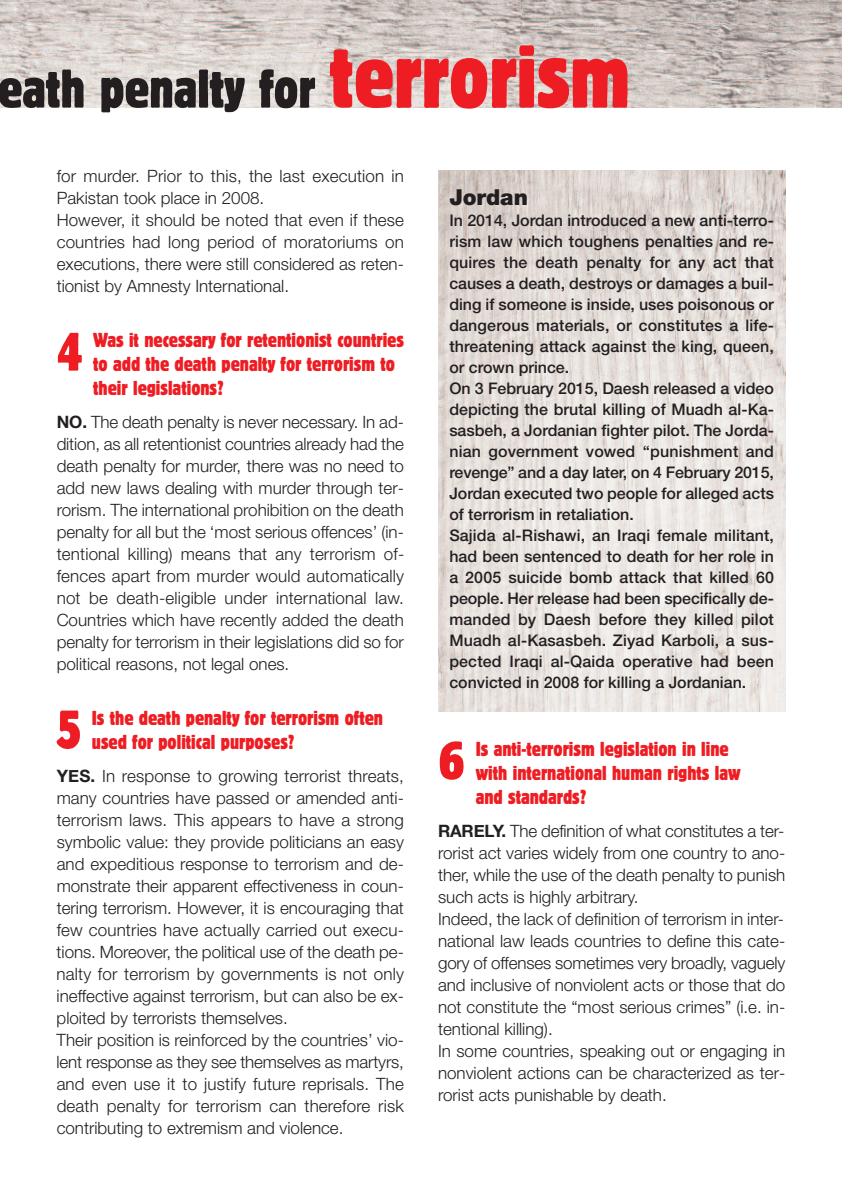
<style>
.page{position:relative;width:842px;height:1191px;background:#fff}
.page>*{position:absolute;margin:0;border:0;box-sizing:border-box;transform-origin:0 0}
.t1{font:condensed 54px "Block BE";color:#231f20}
.t2{font:condensed 54px "Block BE";color:#ee1d23}
.t3{font:900 22px "Helvetica Neue";color:#231f20}
.t4{font:condensed 20px/24px "Block BE";color:#ee1d23}
.t5{font:300 17px/22px "Helvetica Neue";color:#231f20}
.t6{font:500 16px/21px "Helvetica Neue";color:#231f20}
.s1{font-size:88px;color:#ee1d23}
.s2{font-weight:700}
</style>
<div class="page">
<img style="left:0;top:0;width:842px;height:108px">
<img style="left:439px;top:170px;width:346px;height:542px">
<h1 class="t1" style="left:-2px;top:57px;width:634px">eath penalty for <span class="s1">terrorism</span></h1>
<p class="t5" style="left:57px;top:167px;width:349px">for murder. Prior to this, the last execution in Pakistan took place in 2008.<br>However, it should be noted that even if these countries had long period of moratoriums on executions, there were still considered as reten&shy;tionist by Amnesty International.</p>
<h1 class="t2" style="left:57px;top:320px;width:27px">4</h1>
<p class="t4" style="left:93px;top:328px;width:312px">Was it necessary for retentionist countries to add the death penalty for terrorism to their legislations?</p>
<p class="t5" style="left:57px;top:413px;width:349px;text-align:justify"><span class="s2">NO.</span> The death penalty is never necessary. In ad&shy;dition, as all retentionist countries already had the death penalty for murder, there was no need to add new laws dealing with murder through ter&shy;rorism. The international prohibition on the death penalty for all but the ‘most serious offences’ (in&shy;tentional killing) means that any terrorism of&shy;fences apart from murder would automatically not be death-eligible under international law.<br>Countries which have recently added the death penalty for terrorism in their legislations did so for political reasons, not legal ones.</p>
<h1 class="t2" style="left:57px;top:698px;width:26px">5</h1>
<p class="t4" style="left:92px;top:706px;width:293px">Is the death penalty for terrorism often used for political purposes?</p>
<p class="t5" style="left:57px;top:766px;width:349px"><span class="s2">YES.</span> In response to growing terrorist threats, many countries have passed or amended anti&shy;terrorism laws. This appears to have a strong symbolic value: they provide politicians an easy and expeditious response to terrorism and de&shy;monstrate their apparent effectiveness in coun&shy;tering terrorism. However, it is encouraging that few countries have actually carried out execu&shy;tions. Moreover, the political use of the death pe&shy;nalty for terrorism by governments is not only ineffective against terrorism, but can also be ex&shy;ploited by terrorists themselves.<br>Their position is reinforced by the countries’ vio&shy;lent response as they see themselves as martyrs, and even use it to justify future reprisals. The death penalty for terrorism can therefore risk contributing to extremism and violence.</p>
<p class="t3" style="left:449px;top:189px;width:80px">Jordan</p>
<p class="t6" style="left:449px;top:211px;width:326px">In 2014, Jordan introduced a new anti-terro&shy;rism law which toughens penalties and re&shy;quires the death penalty for any act that causes a death, destroys or damages a buil&shy;ding if someone is inside, uses poisonous or dangerous materials, or constitutes a life&shy;threatening attack against the king, queen, or crown prince.<br>On 3 February 2015, Daesh released a video depicting the brutal killing of Muadh al-Ka&shy;sasbeh, a Jordanian fighter pilot. The Jorda&shy;nian government vowed “punishment and revenge” and a day later, on 4 February 2015, Jordan executed two people for alleged acts of terrorism in retaliation.<br>Sajida al-Rishawi, an Iraqi female militant, had been sentenced to death for her role in a 2005 suicide bomb attack that killed 60 people. Her release had been specifically de&shy;manded by Daesh before they killed pilot Muadh al-Kasasbeh. Ziyad Karboli, a sus&shy;pected Iraqi al-Qaida operative had been convicted in 2008 for killing a Jordanian.</p>
<h1 class="t2" style="left:438px;top:729px;width:28px">6</h1>
<p class="t4" style="left:476px;top:736px;width:266px">Is anti-terrorism legislation in line with international human rights law and standards?</p>
<p class="t5" style="left:438px;top:821px;width:349px"><span class="s2">RARELY.</span> The definition of what constitutes a ter&shy;rorist act varies widely from one country to ano&shy;ther, while the use of the death penalty to punish such acts is highly arbitrary.<br>Indeed, the lack of definition of terrorism in inter&shy;national law leads countries to define this cate&shy;gory of offenses sometimes very broadly, vaguely and inclusive of nonviolent acts or those that do not constitute the “most serious crimes” (i.e. in&shy;tentional killing).<br>In some countries, speaking out or engaging in nonviolent actions can be characterized as ter&shy;rorist acts punishable by death.</p>
</div>
